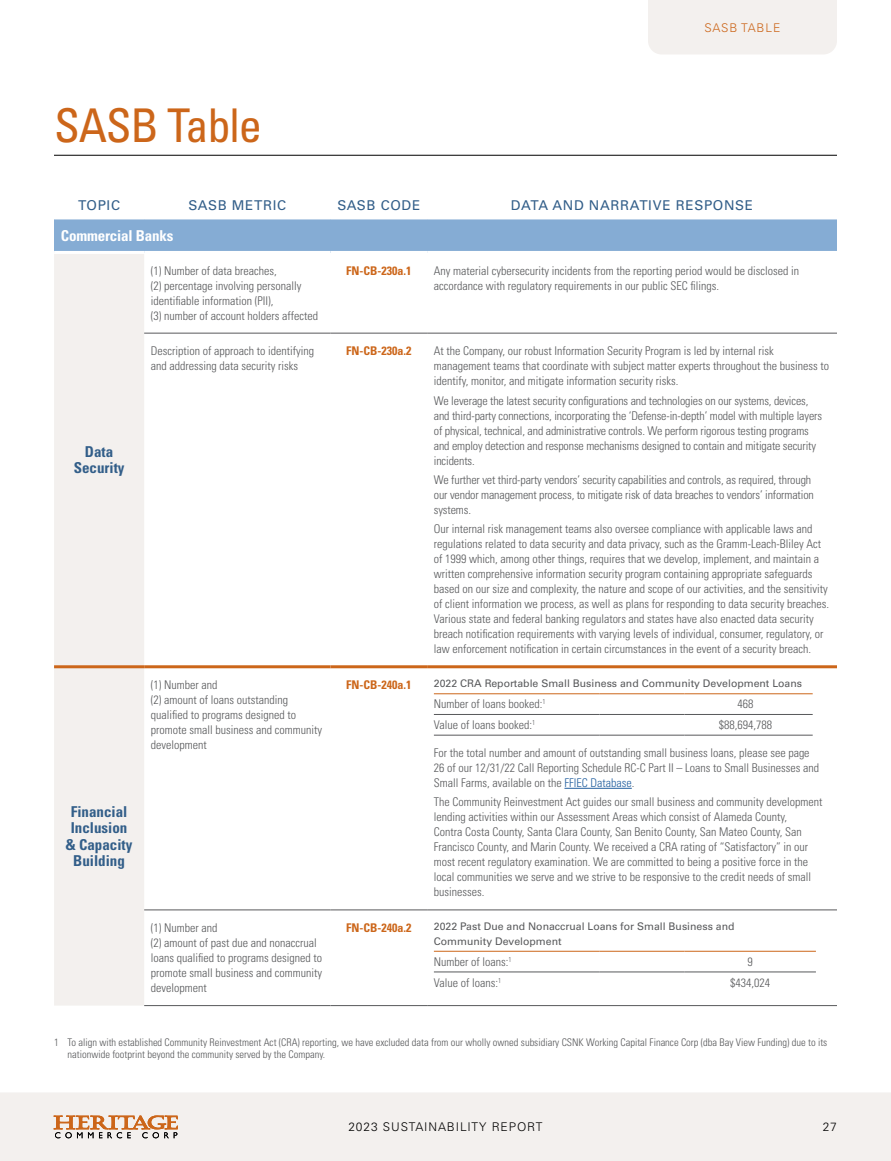
<style>
.page{position:relative;width:891px;height:1161px;background:#fff}
.page>*{position:absolute;margin:0;border:0;box-sizing:border-box;transform-origin:0 0}
.t1{font:condensed 46.5px "Univers LT Std";letter-spacing:-.025em;color:#cc661a}
.t2{font:700 condensed 15px/16.5px "Univers LT Std";color:#325e89;text-align:center}
.t3{font:700 condensed 15px "Univers LT Std";letter-spacing:-.01em;color:#fff}
.t4{font:13.5px "Univers LT Std";letter-spacing:.05em;color:#325e89}
.t5{font:300 condensed 12px/15px "Univers LT Std";color:#58595b}
.t6{font:700 condensed 12px "Univers LT Std";color:#cc661a}
.t7{font:300 12px "Univers LT Std";letter-spacing:.075em;color:#000}
.t8{font:300 12px "Univers LT Std";letter-spacing:.075em;color:#cc661a}
.t9{font:300 condensed 10.5px/12px "Univers LT Std";color:#58595b}
.t10{font:10.5px/15px "Univers LT Std";color:#58595b}
.s1{color:#215e9e}
</style>
<div class="page">
<div style="left:648px;top:0;width:189px;height:54px;background:#f3f0ee"></div>
<hr style="left:54px;top:155px;width:783px;height:1px;background:#000">
<div style="left:0;top:1093px;width:891px;height:68px;background:#f3f0ee"></div>
<svg style="left:54px;top:1116px;width:124px;height:22px;background:#d5b39a"></svg>
<div style="left:54px;top:219px;width:783px;height:33px;background:#85acd4"></div>
<div style="left:54px;top:254px;width:90px;height:752px;background:#f3f0ee"></div>
<hr style="left:144px;top:333px;width:187px;height:1px;background:#58595b">
<hr style="left:331px;top:333px;width:96px;height:1px;background:#58595b">
<hr style="left:427px;top:333px;width:410px;height:1px;background:#58595b">
<hr style="left:144px;top:910px;width:187px;height:1px;background:#58595b">
<hr style="left:331px;top:910px;width:96px;height:1px;background:#58595b">
<hr style="left:427px;top:910px;width:410px;height:1px;background:#58595b">
<hr style="left:54px;top:251px;width:90px;height:3px;background:#fff">
<hr style="left:144px;top:251px;width:187px;height:3px;background:#fff">
<hr style="left:331px;top:251px;width:96px;height:3px;background:#fff">
<hr style="left:427px;top:251px;width:410px;height:3px;background:#fff">
<hr style="left:144px;top:1005px;width:187px;height:1px;background:#58595b">
<hr style="left:331px;top:1005px;width:96px;height:1px;background:#58595b">
<hr style="left:427px;top:1005px;width:410px;height:1px;background:#58595b">
<hr style="left:54px;top:665px;width:90px;height:3px;background:#cc661a">
<hr style="left:144px;top:665px;width:187px;height:3px;background:#cc661a">
<hr style="left:331px;top:665px;width:96px;height:3px;background:#cc661a">
<hr style="left:427px;top:665px;width:410px;height:3px;background:#cc661a">
<hr style="left:564px;top:788px;width:68px;height:1px;background:#215e9e">
<hr style="left:434px;top:714px;width:166px;height:1px;background:#58595b">
<hr style="left:600px;top:714px;width:84px;height:1px;background:#58595b">
<hr style="left:684px;top:714px;width:129px;height:1px;background:#58595b">
<hr style="left:434px;top:735px;width:166px;height:1px;background:#58595b">
<hr style="left:600px;top:735px;width:84px;height:1px;background:#58595b">
<hr style="left:684px;top:735px;width:129px;height:1px;background:#58595b">
<hr style="left:434px;top:694px;width:166px;height:1px;background:#cc661a">
<hr style="left:600px;top:694px;width:84px;height:1px;background:#cc661a">
<hr style="left:684px;top:694px;width:129px;height:1px;background:#cc661a">
<hr style="left:434px;top:972px;width:166px;height:1px;background:#58595b">
<hr style="left:600px;top:972px;width:84px;height:1px;background:#58595b">
<hr style="left:684px;top:972px;width:132px;height:1px;background:#58595b">
<hr style="left:434px;top:951px;width:166px;height:1px;background:#cc661a">
<hr style="left:600px;top:951px;width:84px;height:1px;background:#cc661a">
<hr style="left:684px;top:951px;width:132px;height:1px;background:#cc661a">
<h1 class="t1" style="left:54px;top:96px;width:209px">SASB Table</h1>
<p class="t8" style="left:705px;top:21px;width:77px">SASB TABLE</p>
<p class="t4" style="left:78px;top:197px;width:43px">TOPIC</p>
<p class="t4" style="left:188px;top:197px;width:99px">SASB METRIC</p>
<p class="t4" style="left:337px;top:197px;width:84px">SASB CODE</p>
<p class="t4" style="left:511px;top:197px;width:244px">DATA AND NARRATIVE RESPONSE</p>
<p class="t3" style="left:61px;top:226px;width:114px">Commercial Banks</p>
<p class="t2" style="left:74px;top:443px;width:52px">Data<br>Security</p>
<p class="t2" style="left:66px;top:803px;width:68px">Financial<br>Inclusion &amp; Capacity<br>Building</p>
<p class="t5" style="left:151px;top:263px;width:169px">(1) Number of data breaches,<br>(2) percentage involving personally identifiable information (PII),<br>(3) number of account holders affected</p>
<p class="t6" style="left:346px;top:263px;width:67px">FN-CB-230a.1</p>
<p class="t5" style="left:434px;top:263px;width:367px">Any material cybersecurity incidents from the reporting period would be disclosed in accordance with regulatory requirements in our public SEC filings.</p>
<p class="t5" style="left:151px;top:344px;width:165px">Description of approach to identifying and addressing data security risks</p>
<p class="t6" style="left:346px;top:344px;width:67px">FN-CB-230a.2</p>
<p class="t5" style="left:434px;top:344px;width:397px">At the Company, our robust Information Security Program is led by internal risk management teams that coordinate with subject matter experts throughout the business to identify, monitor, and mitigate information security risks.</p>
<p class="t5" style="left:434px;top:393px;width:390px">We leverage the latest security configurations and technologies on our systems, devices, and third-party connections, incorporating the ‘Defense-in-depth’ model with multiple layers of physical, technical, and administrative controls. We perform rigorous testing programs and employ detection and response mechanisms designed to contain and mitigate security incidents.</p>
<p class="t5" style="left:434px;top:472px;width:382px">We further vet third-party vendors’ security capabilities and controls, as required, through our vendor management process, to mitigate risk of data breaches to vendors’ information systems.</p>
<p class="t5" style="left:434px;top:522px;width:397px">Our internal risk management teams also oversee compliance with applicable laws and regulations related to data security and data privacy, such as the Gramm-Leach-Bliley Act of 1999 which, among other things, requires that we develop, implement, and maintain a written comprehensive information security program containing appropriate safeguards based on our size and complexity, the nature and scope of our activities, and the sensitivity of client information we process, as well as plans for responding to data security breaches.<br>Various state and federal banking regulators and states have also enacted data security breach notification requirements with varying levels of individual, consumer, regulatory, or law enforcement notification in certain circumstances in the event of a security breach.</p>
<p class="t5" style="left:151px;top:677px;width:173px">(1) Number and<br>(2) amount of loans outstanding qualified to programs designed to promote small business and community development</p>
<p class="t6" style="left:346px;top:677px;width:67px">FN-CB-240a.1</p>
<p class="t10" style="left:434px;top:676px;width:370px">2022 CRA Reportable Small Business and Community Development Loans</p>
<p class="t5" style="left:434px;top:697px;width:113px">Number of loans booked:<sup>1</sup></p>
<p class="t5" style="left:738px;top:697px;width:17px">468</p>
<p class="t5" style="left:434px;top:717px;width:103px">Value of loans booked:<sup>1</sup></p>
<p class="t5" style="left:719px;top:717px;width:55px">$88,694,788</p>
<p class="t5" style="left:434px;top:745px;width:387px">For the total number and amount of outstanding small business loans, please see page<br>26 of our 12/31/22 Call Reporting Schedule RC-C Part II – Loans to Small Businesses and<br>Small Farms, available on the <span class="s1">FFIEC Database</span>.</p>
<p class="t5" style="left:434px;top:795px;width:390px">The Community Reinvestment Act guides our small business and community development lending activities within our Assessment Areas which consist of Alameda County,<br>Contra Costa County, Santa Clara County, San Benito County, San Mateo County, San Francisco County, and Marin County. We received a CRA rating of “Satisfactory” in our most recent regulatory examination. We are committed to being a positive force in the local communities we serve and we strive to be responsive to the credit needs of small businesses.</p>
<p class="t5" style="left:151px;top:920px;width:173px">(1) Number and<br>(2) amount of past due and nonaccrual loans qualified to programs designed to promote small business and community development</p>
<p class="t6" style="left:346px;top:920px;width:67px">FN-CB-240a.2</p>
<p class="t10" style="left:434px;top:919px;width:302px">2022 Past Due and Nonaccrual Loans for Small Business and<br>Community Development</p>
<p class="t5" style="left:434px;top:954px;width:79px">Number of loans:<sup>1</sup></p>
<p class="t5" style="left:748px;top:954px;width:7px">9</p>
<p class="t5" style="left:434px;top:975px;width:69px">Value of loans:<sup>1</sup></p>
<p class="t5" style="left:730px;top:975px;width:41px">$434,024</p>
<p class="t9" style="left:68px;top:1036px;width:761px;text-indent:-14px">1 To align with established Community Reinvestment Act (CRA) reporting, we have excluded data from our wholly owned subsidiary CSNK Working Capital Finance Corp (dba Bay View Funding) due to its nationwide footprint beyond the community served by the Company.</p>
<p class="t7" style="left:348px;top:1119px;width:196px">2023 SUSTAINABILITY REPORT</p>
<p class="t7" style="left:823px;top:1119px;width:16px">27</p>
</div>
